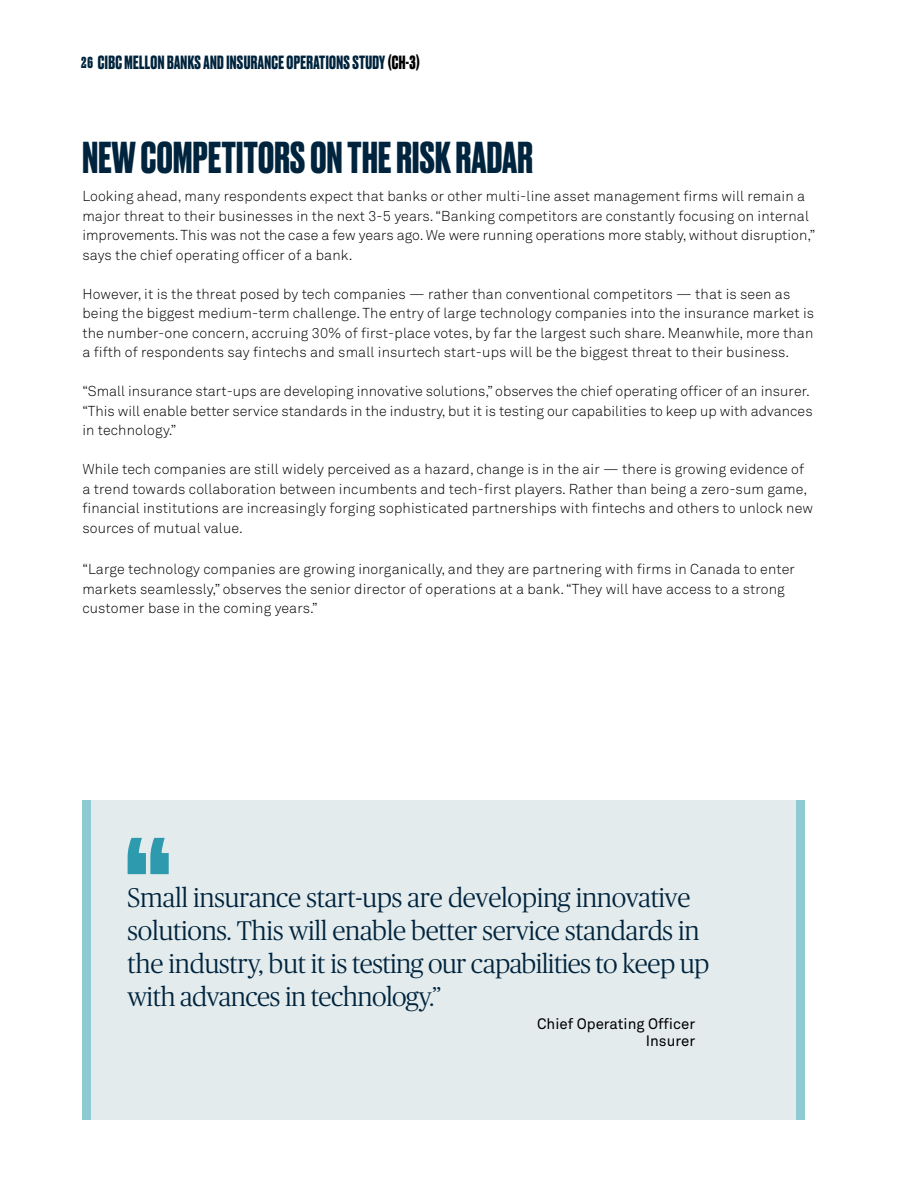
<style>
.page{position:relative;width:918px;height:1188px;background:#fff}
.page>*{position:absolute;margin:0;border:0;box-sizing:border-box;transform-origin:0 0}
.t1{font:700 165px "Druk";color:#2d9bad}
.t2{font:700 42px "Druk";letter-spacing:.01em;color:#00243d}
.t3{font:300 27px/33px "Publico Headline";letter-spacing:-.01em;color:#00243d}
.t4{font:700 18px "Druk";letter-spacing:.02em;color:#00243d}
.t5{font:15px/16.5px "Akkurat Pro";color:#000;text-align:right}
.t6{font:300 14.25px/19.5px "Akkurat Pro";letter-spacing:.01em;color:#000}
.s1{font-size:15px}
.s2{color:#000}
</style>
<div class="page">
<div style="left:82px;top:800px;width:723px;height:320px;background:#e3ebed"></div>
<div style="left:797px;top:800px;width:8px;height:320px;background:#8ecad1"></div>
<div style="left:82px;top:800px;width:8px;height:320px;background:#8ecad1"></div>
<p class="t4" style="left:81px;top:50px;width:340px"><span class="s1">26</span> CIBC MELLON BANKS AND INSURANCE OPERATIONS STUDY <span class="s2">(CH-3)</span></p>
<h2 class="t2" style="left:82px;top:129px;width:452px">NEW COMPETITORS ON THE RISK RADAR</h2>
<p class="t6" style="left:82px;top:187px;width:734px">Looking ahead, many respondents expect that banks or other multi-line asset management firms will remain a major threat to their businesses in the next 3-5 years. “Banking competitors are constantly focusing on internal improvements. This was not the case a few years ago. We were running operations more stably, without disruption,” says the chief operating officer of a bank.</p>
<p class="t6" style="left:82px;top:284px;width:733px">However, it is the threat posed by tech companies — rather than conventional competitors — that is seen as being the biggest medium-term challenge. The entry of large technology companies into the insurance market is the number-one concern, accruing 30% of first-place votes, by far the largest such share. Meanwhile, more than a fifth of respondents say fintechs and small insurtech start-ups will be the biggest threat to their business.</p>
<p class="t6" style="left:82px;top:382px;width:732px">“Small insurance start-ups are developing innovative solutions,” observes the chief operating officer of an insurer. “This will enable better service standards in the industry, but it is testing our capabilities to keep up with advances in technology.”</p>
<p class="t6" style="left:82px;top:460px;width:732px">While tech companies are still widely perceived as a hazard, change is in the air — there is growing evidence of a trend towards collaboration between incumbents and tech-first players. Rather than being a zero-sum game, financial institutions are increasingly forging sophisticated partnerships with fintechs and others to unlock new sources of mutual value.</p>
<p class="t6" style="left:82px;top:559px;width:714px">“Large technology companies are growing inorganically, and they are partnering with firms in Canada to enter markets seamlessly,” observes the senior director of operations at a bank. “They will have access to a strong customer base in the coming years.”</p>
<h1 class="t1" style="left:171px;top:1027px;width:47px;rotate:-180deg">‚‚</h1>
<h3 class="t3" style="left:128px;top:879px;width:583px">Small insurance start-ups are developing innovative solutions. This will enable better service standards in the industry, but it is testing our capabilities to keep up with advances in technology.”</h3>
<p class="t5" style="left:537px;top:1016px;width:160px">Chief Operating Officer<br>Insurer</p>
</div>
